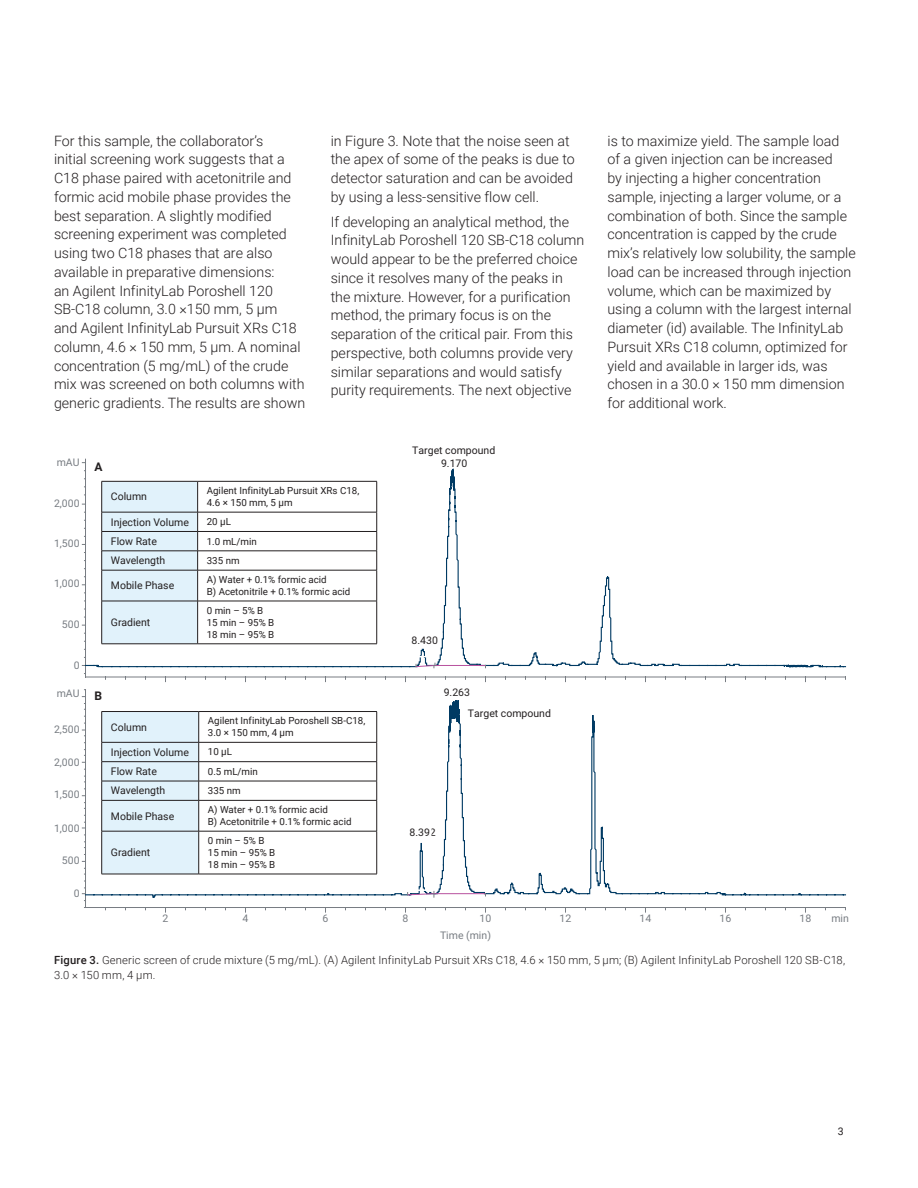
<style>
.page{position:relative;width:918px;height:1188px;background:#fff}
.page>*{position:absolute;margin:0;border:0;box-sizing:border-box;transform-origin:0 0}
.Text{font:300 14.25px/18.8px "Roboto";color:#231f20}
.t1{font:700 12px "Roboto";color:#231f20}
.t2{font:300 11.25px/15px "Roboto";letter-spacing:.015em;color:#231f20}
.Table_text{font:10.5px "Roboto";color:#231f20}
.t3{font:10.5px "Roboto";color:#787d83}
.Table_text_small_FL{font:9.75px/12px "Roboto";color:#231f20}
.s1{font-weight:500}
</style>
<div class="page">
<hr style="left:86px;top:677px;width:759px;height:1px;background:#787d83">
<hr style="left:85px;top:459px;width:1px;height:218px;background:#787d83">
<svg style="left:84px;top:468px;width:763px;height:201px"></svg>
<hr style="left:435px;top:665px;width:51px;height:1px;background:#b8529f">
<svg style="left:415px;top:663px;width:21px;height:5px"></svg>
<hr style="left:86px;top:907px;width:759px;height:1px;background:#787d83">
<hr style="left:85px;top:690px;width:1px;height:218px;background:#787d83">
<svg style="left:84px;top:700px;width:762px;height:198px"></svg>
<hr style="left:434px;top:893px;width:52px;height:1px;background:#b8529f">
<svg style="left:407px;top:891px;width:28px;height:6px"></svg>
<hr style="left:103px;top:656px;width:335px;height:1px;background:#fff">
<hr style="left:96px;top:715px;width:2px;height:176px;background:#fff">
<hr style="left:430px;top:715px;width:2px;height:176px;background:#fff">
<hr style="left:96px;top:889px;width:335px;height:2px;background:#fff">
<hr style="left:198px;top:512px;width:179px;height:1px;background:#231f20">
<hr style="left:198px;top:531px;width:179px;height:1px;background:#231f20">
<hr style="left:198px;top:551px;width:179px;height:1px;background:#231f20">
<hr style="left:198px;top:570px;width:179px;height:1px;background:#231f20">
<hr style="left:198px;top:601px;width:179px;height:1px;background:#231f20">
<hr style="left:102px;top:644px;width:96px;height:1px;background:#231f20">
<hr style="left:198px;top:481px;width:179px;height:1px;background:#231f20">
<hr style="left:376px;top:482px;width:1px;height:30px;background:#231f20">
<svg style="left:101px;top:481px;width:97px;height:163px;background:#d6e6ef"></svg>
<svg style="left:376px;top:512px;width:1px;height:58px"></svg>
<hr style="left:197px;top:570px;width:1px;height:31px;background:#231f20">
<hr style="left:376px;top:570px;width:1px;height:31px;background:#231f20">
<hr style="left:197px;top:601px;width:1px;height:43px;background:#231f20">
<hr style="left:376px;top:601px;width:1px;height:43px;background:#231f20">
<hr style="left:198px;top:644px;width:179px;height:1px;background:#231f20">
<hr style="left:102px;top:711px;width:97px;height:1px;background:#231f20">
<hr style="left:199px;top:742px;width:178px;height:1px;background:#231f20">
<hr style="left:199px;top:761px;width:178px;height:1px;background:#231f20">
<hr style="left:199px;top:781px;width:178px;height:1px;background:#231f20">
<hr style="left:199px;top:800px;width:178px;height:1px;background:#231f20">
<hr style="left:199px;top:831px;width:178px;height:1px;background:#231f20">
<hr style="left:102px;top:874px;width:97px;height:1px;background:#231f20">
<hr style="left:199px;top:711px;width:178px;height:1px;background:#231f20">
<hr style="left:376px;top:712px;width:1px;height:30px;background:#231f20">
<svg style="left:101px;top:712px;width:98px;height:162px;background:#d7e7f0"></svg>
<svg style="left:376px;top:743px;width:1px;height:57px"></svg>
<hr style="left:198px;top:801px;width:1px;height:30px;background:#231f20">
<hr style="left:376px;top:801px;width:1px;height:30px;background:#231f20">
<hr style="left:198px;top:831px;width:1px;height:43px;background:#231f20">
<hr style="left:376px;top:831px;width:1px;height:43px;background:#231f20">
<hr style="left:199px;top:874px;width:178px;height:1px;background:#231f20">
<p class="Text" style="left:54px;top:131px;width:253px">For this sample, the collaborator’s<br>initial screening work suggests that a C18 phase paired with acetonitrile and formic acid mobile phase provides the best separation. A slightly modified screening experiment was completed using two C18 phases that are also available in preparative dimensions:<br>an Agilent InfinityLab Poroshell 120<br>SB-C18 column, 3.0 ×150 mm, 5 µm<br>and Agilent InfinityLab Pursuit XRs C18 column, 4.6 × 150 mm, 5 µm. A nominal concentration (5 mg/mL) of the crude mix was screened on both columns with generic gradients. The results are shown</p>
<p class="Text" style="left:331px;top:131px;width:246px">in Figure 3. Note that the noise seen at the apex of some of the peaks is due to detector saturation and can be avoided by using a less-sensitive flow cell.</p>
<p class="Text" style="left:331px;top:212px;width:255px">If developing an analytical method, the InfinityLab Poroshell 120 SB-C18 column would appear to be the preferred choice since it resolves many of the peaks in the mixture. However, for a purification method, the primary focus is on the separation of the critical pair. From this perspective, both columns provide very similar separations and would satisfy purity requirements. The next objective</p>
<p class="t3" style="left:57px;top:455px;width:24px">mAU</p>
<p class="t3" style="left:54px;top:496px;width:27px">2,000</p>
<p class="t3" style="left:54px;top:536px;width:27px">1,500</p>
<p class="t3" style="left:54px;top:576px;width:27px">1,000</p>
<p class="t3" style="left:62px;top:617px;width:19px">500</p>
<p class="t3" style="left:74px;top:658px;width:7px">0</p>
<p class="t3" style="left:57px;top:686px;width:24px">mAU</p>
<p class="t3" style="left:54px;top:722px;width:27px">2,500</p>
<p class="t3" style="left:54px;top:755px;width:27px">2,000</p>
<p class="t3" style="left:54px;top:787px;width:27px">1,500</p>
<p class="t3" style="left:54px;top:821px;width:27px">1,000</p>
<p class="t3" style="left:62px;top:853px;width:19px">500</p>
<p class="t3" style="left:74px;top:886px;width:7px">0</p>
<p class="t1" style="left:94px;top:458px;width:10px">A</p>
<p class="Table_text" style="left:111px;top:489px;width:38px">Column</p>
<p class="Table_text_small_FL" style="left:207px;top:484px;width:154px">Agilent InfinityLab Pursuit XRs C18,<br>4.6 × 150 mm, 5 µm</p>
<p class="Table_text" style="left:111px;top:514px;width:80px">Injection Volume</p>
<p class="Table_text_small_FL" style="left:207px;top:515px;width:26px">20 µL</p>
<p class="Table_text" style="left:111px;top:534px;width:48px">Flow Rate</p>
<p class="Table_text_small_FL" style="left:207px;top:535px;width:52px">1.0 mL/min</p>
<p class="Table_text" style="left:111px;top:553px;width:56px">Wavelength</p>
<p class="Table_text_small_FL" style="left:207px;top:554px;width:34px">335 nm</p>
<p class="Table_text" style="left:111px;top:578px;width:65px">Mobile Phase</p>
<p class="Table_text_small_FL" style="left:207px;top:573px;width:145px">A) Water + 0.1% formic acid<br>B) Acetonitrile + 0.1% formic acid</p>
<p class="Table_text" style="left:111px;top:615px;width:41px">Gradient</p>
<p class="Table_text_small_FL" style="left:207px;top:604px;width:69px">0 min – 5% B<br>15 min – 95% B<br>18 min – 95% B</p>
<p class="t1" style="left:94px;top:687px;width:9px">B</p>
<p class="Table_text" style="left:111px;top:720px;width:38px">Column</p>
<p class="Table_text_small_FL" style="left:208px;top:715px;width:159px">Agilent InfinityLab Poroshell SB-C18,<br>3.0 × 150 mm, 4 µm</p>
<p class="Table_text" style="left:111px;top:745px;width:80px">Injection Volume</p>
<p class="Table_text_small_FL" style="left:208px;top:746px;width:26px">10 µL</p>
<p class="Table_text" style="left:111px;top:764px;width:48px">Flow Rate</p>
<p class="Table_text_small_FL" style="left:208px;top:765px;width:52px">0.5 mL/min</p>
<p class="Table_text" style="left:111px;top:783px;width:56px">Wavelength</p>
<p class="Table_text_small_FL" style="left:208px;top:784px;width:34px">335 nm</p>
<p class="Table_text" style="left:111px;top:808px;width:65px">Mobile Phase</p>
<p class="Table_text_small_FL" style="left:208px;top:803px;width:145px">A) Water + 0.1% formic acid<br>B) Acetonitrile + 0.1% formic acid</p>
<p class="Table_text" style="left:111px;top:845px;width:41px">Gradient</p>
<p class="Table_text_small_FL" style="left:208px;top:834px;width:69px">0 min – 5% B<br>15 min – 95% B<br>18 min – 95% B</p>
<p class="Table_text" style="left:412px;top:443px;width:85px">Target compound</p>
<p class="Table_text" style="left:441px;top:456px;width:28px">9.170</p>
<p class="Table_text" style="left:412px;top:633px;width:28px">8.430</p>
<p class="Table_text" style="left:444px;top:685px;width:28px">9.263</p>
<p class="Table_text" style="left:468px;top:706px;width:85px">Target compound</p>
<p class="Table_text" style="left:410px;top:825px;width:28px">8.392</p>
<p class="Text" style="left:608px;top:131px;width:250px">is to maximize yield. The sample load<br>of a given injection can be increased<br>by injecting a higher concentration sample, injecting a larger volume, or a combination of both. Since the sample concentration is capped by the crude mix’s relatively low solubility, the sample load can be increased through injection volume, which can be maximized by using a column with the largest internal diameter (id) available. The InfinityLab Pursuit XRs C18 column, optimized for yield and available in larger ids, was chosen in a 30.0 × 150 mm dimension for additional work.</p>
<p class="t3" style="left:163px;top:911px;width:7px">2</p>
<p class="t3" style="left:243px;top:911px;width:7px">4</p>
<p class="t3" style="left:323px;top:911px;width:7px">6</p>
<p class="t3" style="left:403px;top:911px;width:7px">8</p>
<p class="t3" style="left:480px;top:911px;width:13px">10</p>
<p class="t3" style="left:560px;top:911px;width:13px">12</p>
<p class="t3" style="left:640px;top:911px;width:13px">14</p>
<p class="t3" style="left:719px;top:911px;width:13px">16</p>
<p class="t3" style="left:799px;top:911px;width:13px">18</p>
<p class="t3" style="left:831px;top:911px;width:19px">min</p>
<p class="t3" style="left:440px;top:928px;width:52px">Time (min)</p>
<p class="t2" style="left:54px;top:952px;width:793px"><span class="s1">Figure 3.</span> Generic screen of crude mixture (5 mg/mL). (A) Agilent InfinityLab Pursuit XRs C18, 4.6 × 150 mm, 5 µm; (B) Agilent InfinityLab Poroshell 120 SB-C18,<br>3.0 × 150 mm, 4 µm.</p>
<p class="Table_text" style="left:838px;top:1124px;width:7px">3</p>
</div>
